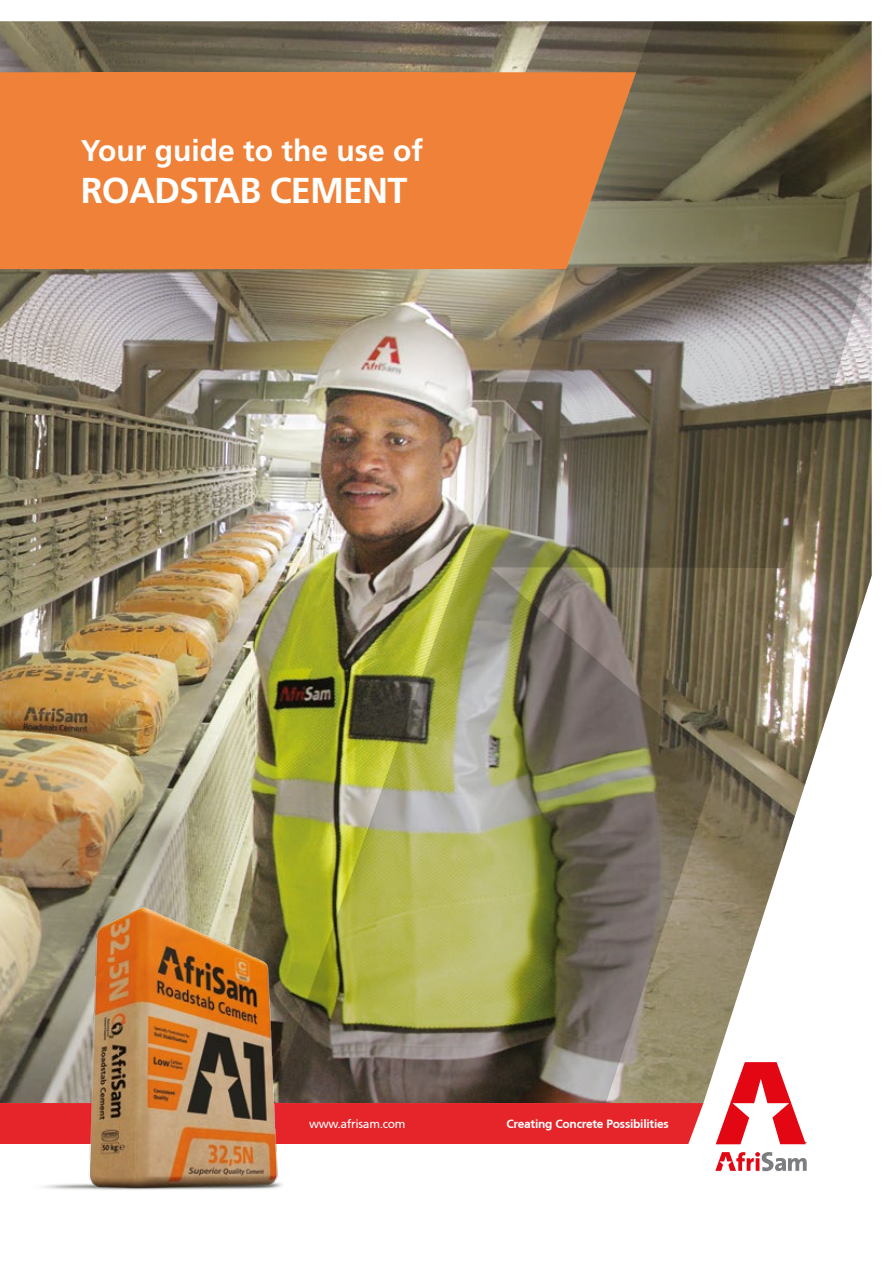
<style>
.page{position:relative;width:893px;height:1263px;background:#fff}
.page>*{position:absolute;margin:0;border:0;box-sizing:border-box;transform-origin:0 0}
.t1{font:700 36px "Frutiger LT Std";letter-spacing:-.025em;color:#fff}
.t2{font:700 30px "Frutiger LT Std";color:#fff}
.t3{font:700 12px "Frutiger CE";letter-spacing:-.02em;color:#fff}
.t4{font:12px "Frutiger CE";letter-spacing:-.025em;color:#fff}
</style>
<div class="page">
<img style="left:0;top:21px;width:263px;height:1082px">
<img style="left:263px;top:21px;width:609px;height:1082px">
<svg style="left:0;top:72px;width:636px;height:197px;background:#e2803d"></svg>
<div style="left:0;top:1103px;width:703px;height:41px;background:#e52529"></div>
<div style="left:81px;top:72px;width:351px;height:197px;background:#f08138"></div>
<img style="left:11px;top:872px;width:299px;height:318px">
<svg style="left:716px;top:1062px;width:90px;height:82px"></svg>
<svg style="left:715px;top:1152px;width:92px;height:19px"></svg>
<h2 class="t2" style="left:81px;top:133px;width:344px">Your guide to the use of</h2>
<h1 class="t1" style="left:81px;top:169px;width:328px">ROADSTAB CEMENT</h1>
<p class="t4" style="left:309px;top:1117px;width:98px">www.afrisam.com</p>
<p class="t3" style="left:506px;top:1117px;width:164px">Creating Concrete Possibilities</p>
</div>
